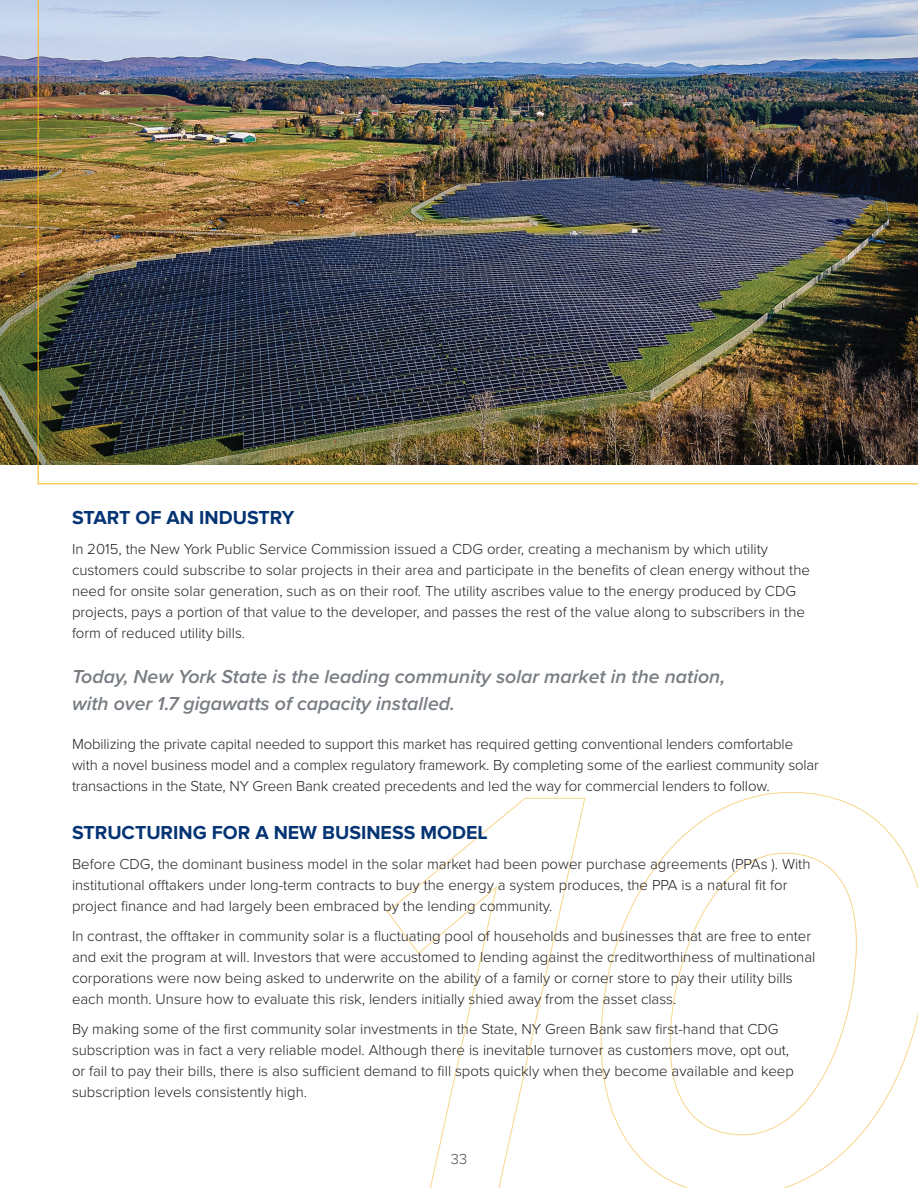
<style>
.page{position:relative;width:918px;height:1188px;background:#fff}
.page>*{position:absolute;margin:0;border:0;box-sizing:border-box;transform-origin:0 0}
.t1{font:italic 600 19.5px/27px "Proxima Nova";color:#787d83}
.t2{font:700 19.5px "Proxima Nova";color:#053474}
.t3{font:300 15px/21px "Proxima Nova";color:#231f20}
.t4{font:300 15px "Proxima Nova";color:#464b54}
</style>
<div class="page">
<svg style="left:387px;top:792px;width:531px;height:396px"></svg>
<img style="left:0;top:0;width:38px;height:464px">
<img style="left:38px;top:0;width:880px;height:484px">
<h1 class="t2" style="left:72px;top:507px;width:224px">START OF AN INDUSTRY</h1>
<p class="t3" style="left:72px;top:538px;width:739px">In 2015, the New York Public Service Commission issued a CDG order, creating a mechanism by which utility customers could subscribe to solar projects in their area and participate in the benefits of clean energy without the need for onsite solar generation, such as on their roof. The utility ascribes value to the energy produced by CDG projects, pays a portion of that value to the developer, and passes the rest of the value along to subscribers in the form of reduced utility bills.</p>
<h1 class="t1" style="left:72px;top:663px;width:655px">Today, New York State is the leading community solar market in the nation, with over 1.7 gigawatts of capacity installed.</h1>
<p class="t3" style="left:72px;top:733px;width:749px">Mobilizing the private capital needed to support this market has required getting conventional lenders comfortable with a novel business model and a complex regulatory framework. By completing some of the earliest community solar transactions in the State, NY Green Bank created precedents and led the way for commercial lenders to follow.</p>
<h1 class="t2" style="left:72px;top:822px;width:417px">STRUCTURING FOR A NEW BUSINESS MODEL</h1>
<p class="t3" style="left:72px;top:853px;width:740px">Before CDG, the dominant business model in the solar market had been power purchase agreements (PPAs ). With institutional offtakers under long-term contracts to buy the energy a system produces, the PPA is a natural fit for project finance and had largely been embraced by the lending community.</p>
<p class="t3" style="left:72px;top:925px;width:745px">In contrast, the offtaker in community solar is a fluctuating pool of households and businesses that are free to enter and exit the program at will. Investors that were accustomed to lending against the creditworthiness of multinational corporations were now being asked to underwrite on the ability of a family or corner store to pay their utility bills each month. Unsure how to evaluate this risk, lenders initially shied away from the asset class.</p>
<p class="t3" style="left:72px;top:1018px;width:724px">By making some of the first community solar investments in the State, NY Green Bank saw first-hand that CDG subscription was in fact a very reliable model. Although there is inevitable turnover as customers move, opt out, or fail to pay their bills, there is also sufficient demand to fill spots quickly when they become available and keep subscription levels consistently high.</p>
<p class="t4" style="left:451px;top:1148px;width:18px">33</p>
</div>
